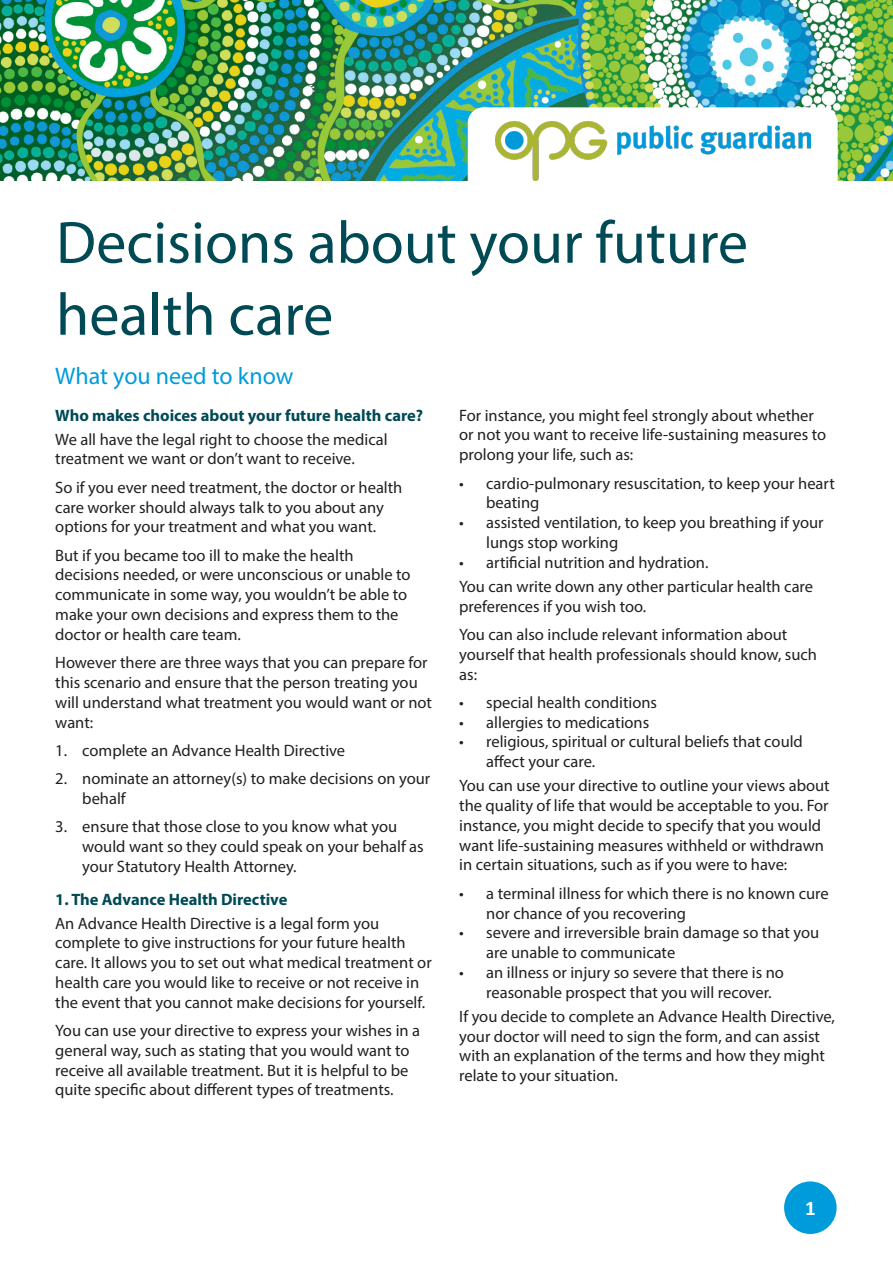
<style>
.page{position:relative;width:893px;height:1263px;background:#fff}
.page>*{position:absolute;margin:0;border:0;box-sizing:border-box;transform-origin:0 0}
.t1{font:60px/72px "Myriad Pro";color:#004a55}
.t2{font:24px "Myriad Pro";color:#009bda}
.t3{font:700 21px "Calibri";color:#fff}
.Body_copy{font:16.5px/19.8px "Myriad Pro";color:#231f20}
.Heading_2_-_navy_bol{font:700 16.5px "Myriad Pro";color:#004a55}
</style>
<div class="page">
<img style="left:0;top:0;width:893px;height:181px">
<div style="left:468px;top:108px;width:369px;height:90px;background:#fff;border-radius:15px"></div>
<div style="left:468px;top:107px;width:370px;height:92px;border:2px solid #fff;border-radius:15px"></div>
<img style="left:495px;top:121px;width:315px;height:60px">
<div style="left:785px;top:1182px;width:51px;height:51px;background:#009bda;border-radius:50%"></div>
<div style="left:784px;top:1181px;width:53px;height:53px;border:2px solid #009bda;border-radius:50%"></div>
<p class="t1" style="left:56px;top:206px;width:693px">Decisions about your future health care</p>
<p class="t2" style="left:55px;top:361px;width:240px">What you need to know</p>
<p class="Heading_2_-_navy_bol" style="left:55px;top:404px;width:369px">Who makes choices about your future health care?</p>
<p class="Body_copy" style="left:55px;top:429px;width:334px">We all have the legal right to choose the medical treatment we want or don’t want to receive.</p>
<p class="Body_copy" style="left:55px;top:477px;width:349px">So if you ever need treatment, the doctor or health care worker should always talk to you about any options for your treatment and what you want.</p>
<p class="Body_copy" style="left:55px;top:545px;width:357px">But if you became too ill to make the health decisions needed, or were unconscious or unable to communicate in some way, you wouldn’t be able to make your own decisions and express them to the doctor or health care team.</p>
<p class="Body_copy" style="left:55px;top:652px;width:378px">However there are three ways that you can prepare for this scenario and ensure that the person treating you will understand what treatment you would want or not want:</p>
<p class="Body_copy" style="left:55px;top:740px;width:291px">1. complete an Advance Health Directive</p>
<p class="Body_copy" style="left:82px;top:768px;width:349px;text-indent:-27px">2. nominate an attorney(s) to make decisions on your behalf</p>
<p class="Body_copy" style="left:82px;top:817px;width:343px;text-indent:-27px">3. ensure that those close to you know what you would want so they could speak on your behalf as your Statutory Health Attorney.</p>
<p class="Heading_2_-_navy_bol" style="left:55px;top:888px;width:234px">1. The Advance Health Directive</p>
<p class="Body_copy" style="left:55px;top:913px;width:378px">An Advance Health Directive is a legal form you complete to give instructions for your future health care. It allows you to set out what medical treatment or health care you would like to receive or not receive in the event that you cannot make decisions for yourself.</p>
<p class="Body_copy" style="left:55px;top:1020px;width:366px">You can use your directive to express your wishes in a general way, such as stating that you would want to receive all available treatment. But it is helpful to be quite specific about different types of treatments.</p>
<p class="Body_copy" style="left:459px;top:405px;width:368px">For instance, you might feel strongly about whether or not you want to receive life-sustaining measures to prolong your life, such as:</p>
<p class="Body_copy" style="left:486px;top:473px;width:350px;text-indent:-27px">• cardio-pulmonary resuscitation, to keep your heart beating</p>
<p class="Body_copy" style="left:486px;top:512px;width:339px;text-indent:-27px">• assisted ventilation, to keep you breathing if your lungs stop working</p>
<p class="Body_copy" style="left:459px;top:552px;width:251px">• artificial nutrition and hydration.</p>
<p class="Body_copy" style="left:459px;top:576px;width:355px">You can write down any other particular health care preferences if you wish too.</p>
<p class="Body_copy" style="left:459px;top:624px;width:359px">You can also include relevant information about yourself that health professionals should know, such as:</p>
<p class="Body_copy" style="left:459px;top:692px;width:199px">• special health conditions</p>
<p class="Body_copy" style="left:459px;top:712px;width:192px">• allergies to medications</p>
<p class="Body_copy" style="left:486px;top:732px;width:318px;text-indent:-27px">• religious, spiritual or cultural beliefs that could affect your care.</p>
<p class="Body_copy" style="left:459px;top:775px;width:372px">You can use your directive to outline your views about the quality of life that would be acceptable to you. For instance, you might decide to specify that you would want life-sustaining measures withheld or withdrawn in certain situations, such as if you were to have:</p>
<p class="Body_copy" style="left:486px;top:883px;width:344px;text-indent:-27px">• a terminal illness for which there is no known cure nor chance of you recovering</p>
<p class="Body_copy" style="left:486px;top:923px;width:334px;text-indent:-27px">• severe and irreversible brain damage so that you are unable to communicate</p>
<p class="Body_copy" style="left:486px;top:962px;width:299px;text-indent:-27px">• an illness or injury so severe that there is no reasonable prospect that you will recover.</p>
<p class="Body_copy" style="left:459px;top:1006px;width:377px">If you decide to complete an Advance Health Directive, your doctor will need to sign the form, and can assist with an explanation of the terms and how they might relate to your situation.</p>
<p class="t3" style="left:805px;top:1193px;width:12px">1</p>
</div>
